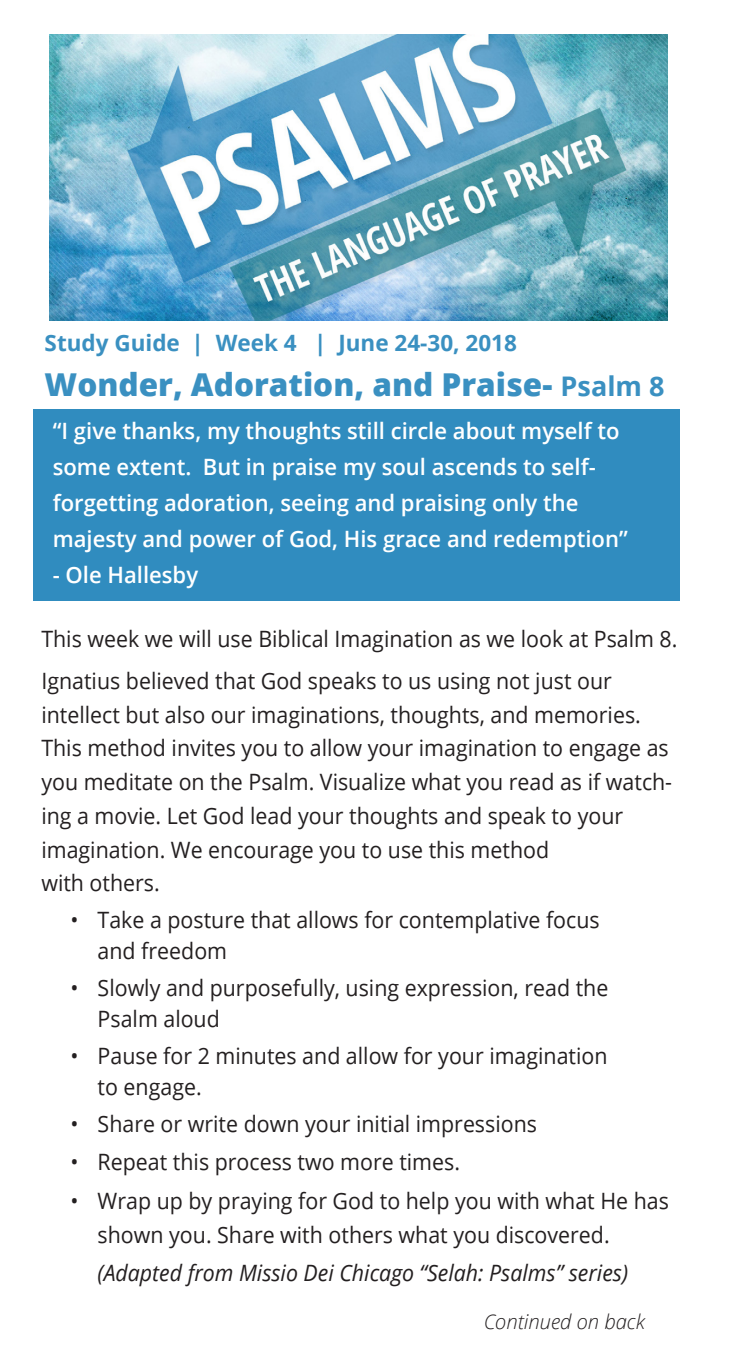
<style>
.page{position:relative;width:738px;height:1357px;background:#fff}
.page>*{position:absolute;margin:0;border:0;box-sizing:border-box;transform-origin:0 0}
.t1{font:800 31.5px "Open Sans";color:#3a90c1}
.t2{font:22.5px/33.8px "Open Sans";color:#231f20;scale:.95 1}
.t3{font:600 22.5px/36px "Open Sans";color:#fff}
.t4{font:italic 22.5px "Open Sans";color:#231f20;scale:.95 1}
.t5{font:700 22.5px "Open Sans";color:#3a90c1}
.t6{font:italic 300 20.25px "Open Sans";color:#231f20}
.s1{font-weight:700;font-size:27px}
</style>
<div class="page">
<img style="left:49px;top:35px;width:619px;height:285px">
<div style="left:33px;top:409px;width:647px;height:191px;background:#308cbf"></div>
<p class="t5" style="left:45px;top:327px;width:474px">Study Guide | Week 4 | June 24-30, 2018</p>
<p class="t1" style="left:45px;top:360px;width:621px">Wonder, Adoration, and Praise- <span class="s1">Psalm 8</span></p>
<p class="t3" style="left:53px;top:412px;width:576px">“I give thanks, my thoughts still circle about myself to some extent. But in praise my soul ascends to self&shy;forgetting adoration, seeing and praising only the majesty and power of God, His grace and redemption”</p>
<p class="t3" style="left:53px;top:556px;width:147px">- Ole Hallesby</p>
<p class="t2" style="left:41px;top:621px;width:671px">This week we will use Biblical Imagination as we look at Psalm 8.</p>
<p class="t2" style="left:41px;top:663px;width:665px">Ignatius believed that God speaks to us using not just our intellect but also our imaginations, thoughts, and memories.<br>This method invites you to allow your imagination to engage as you meditate on the Psalm. Visualize what you read as if watch&shy;ing a movie. Let God lead your thoughts and speak to your imagination. We encourage you to use this method<br>with others.</p>
<p class="t2" style="left:98px;top:903px;width:530px;line-height:31.5px;text-indent:-27px">• Take a posture that allows for contemplative focus and freedom</p>
<p class="t2" style="left:98px;top:971px;width:539px;line-height:31.5px;text-indent:-27px">• Slowly and purposefully, using expression, read the<br>Psalm aloud</p>
<p class="t2" style="left:98px;top:1038px;width:538px;line-height:31.5px;text-indent:-27px">• Pause for 2 minutes and allow for your imagination to engage.</p>
<p class="t2" style="left:71px;top:1105px;width:492px">• Share or write down your initial impressions</p>
<p class="t2" style="left:71px;top:1144px;width:411px">• Repeat this process two more times.</p>
<p class="t2" style="left:98px;top:1182px;width:603px;text-indent:-27px">• Wrap up by praying for God to help you with what He has shown you. Share with others what you discovered.</p>
<p class="t4" style="left:98px;top:1257px;width:560px">(Adapted from Missio Dei Chicago “Selah: Psalms” series)</p>
<p class="t6" style="left:484px;top:1307px;width:163px">Continued on back</p>
</div>
